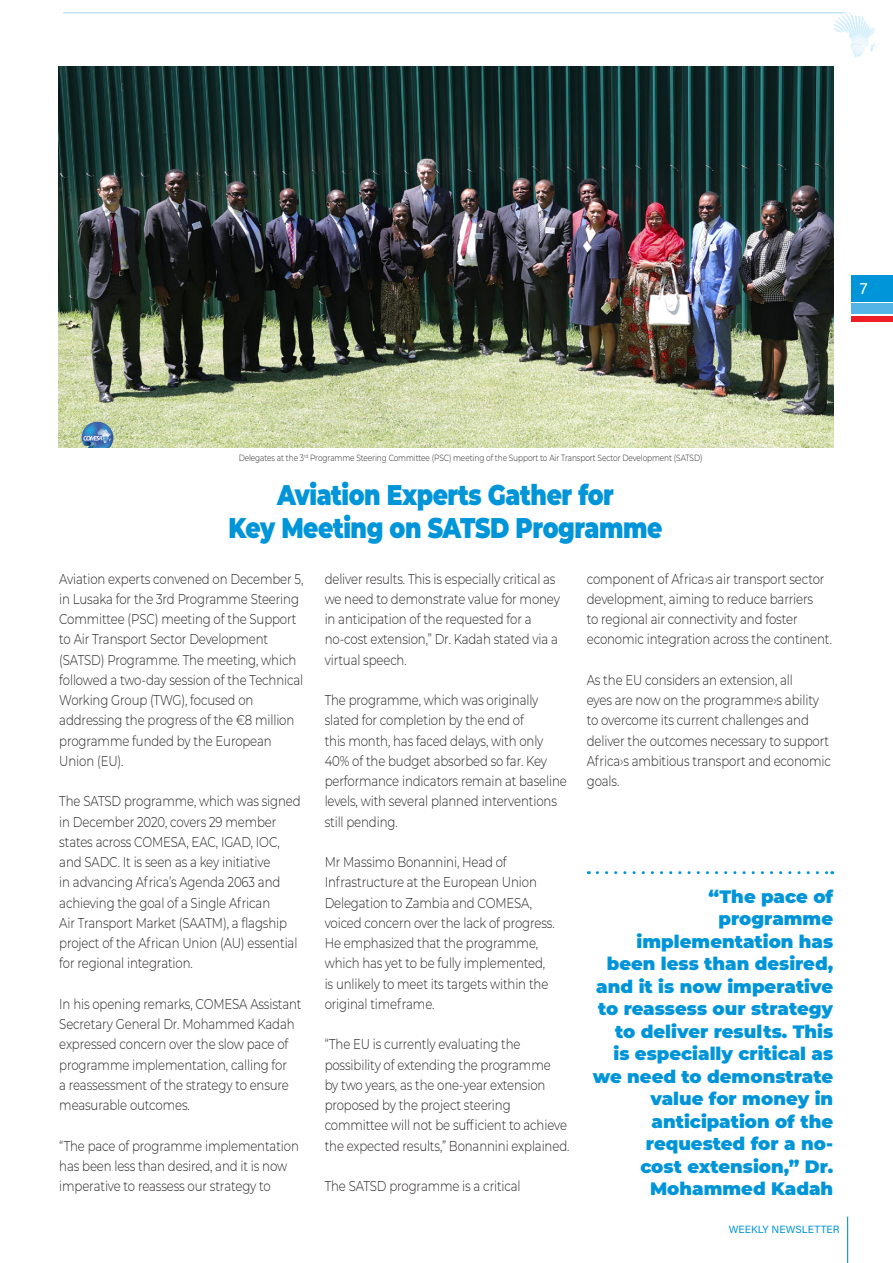
<style>
.page{position:relative;width:893px;height:1263px;background:#fff}
.page>*{position:absolute;margin:0;border:0;box-sizing:border-box;transform-origin:0 0}
.t1{font:900 28.5px "Montserrat";letter-spacing:-.02em;color:#0095d9;scale:.82 1}
.Pull_Quote_-_Under_Dotted_Line__Align_Ri{font:900 18px/22.5px "Montserrat";color:#0095d9;text-align:right}
.t2{font:16.5px "Acumin Variable Concept";color:#fff}
.t3{font:300 14.25px/20.2px "Montserrat";letter-spacing:-.01em;color:#231f20;scale:.82 1}
.t4{font:10.5px "Acumin Variable Concept";color:#0095d9}
.t5{font:300 9px "Montserrat";letter-spacing:-.01em;color:#231f20;scale:.82 1}
</style>
<div class="page">
<hr style="left:63px;top:13px;width:782px;height:1px;background:#0095d9">
<div style="left:851px;top:275px;width:42px;height:26px;background:#0095d9"></div>
<div style="left:851px;top:304px;width:42px;height:10px;background:#54b4e5"></div>
<div style="left:851px;top:316px;width:42px;height:5px;background:#ee1d23"></div>
<hr style="left:847px;top:1216px;width:1px;height:47px;background:#0095d9">
<svg style="left:833px;top:12px;width:45px;height:45px"></svg>
<img style="left:59px;top:67px;width:774px;height:381px">
<svg style="left:597px;top:871px;width:236px;height:3px"></svg>
<p class="t2" style="left:860px;top:277px;width:9px">7</p>
<p class="t5" style="left:239px;top:452px;width:567px">Delegates at the 3<sup>rd</sup> Programme Steering Committee (PSC) meeting of the Support to Air Transport Sector Development (SATSD)</p>
<p class="t1" style="left:277px;top:473px;width:412px">Aviation Experts Gather for</p>
<p class="t1" style="left:228px;top:506px;width:531px">Key Meeting on SATSD Programme</p>
<p class="t3" style="left:59px;top:568px;width:299px">Aviation experts convened on December 5, in Lusaka for the 3rd Programme Steering Committee (PSC) meeting of the Support to Air Transport Sector Development (SATSD) Programme. The meeting, which followed a two-day session of the Technical Working Group (TWG), focused on addressing the progress of the €8 million programme funded by the European Union (EU).</p>
<p class="t3" style="left:59px;top:791px;width:296px">The SATSD programme, which was signed in December 2020, covers 29 member states across COMESA, EAC, IGAD, IOC, and SADC. It is seen as a key initiative<br>in advancing Africa’s Agenda 2063 and achieving the goal of a Single African<br>Air Transport Market (SAATM), a flagship project of the African Union (AU) essential for regional integration.</p>
<p class="t3" style="left:59px;top:993px;width:297px">In his opening remarks, COMESA Assistant Secretary General Dr. Mohammed Kadah expressed concern over the slow pace of programme implementation, calling for<br>a reassessment of the strategy to ensure measurable outcomes.</p>
<p class="t3" style="left:59px;top:1135px;width:294px">“The pace of programme implementation has been less than desired, and it is now imperative to reassess our strategy to</p>
<p class="t3" style="left:587px;top:568px;width:300px">component of Africa›s air transport sector development, aiming to reduce barriers<br>to regional air connectivity and foster economic integration across the continent.</p>
<p class="t3" style="left:587px;top:669px;width:299px">As the EU considers an extension, all<br>eyes are now on the programme›s ability to overcome its current challenges and deliver the outcomes necessary to support Africa›s ambitious transport and economic goals.</p>
<p class="t3" style="left:325px;top:568px;width:288px">deliver results. This is especially critical as we need to demonstrate value for money in anticipation of the requested for a no-cost extension,” Dr. Kadah stated via a virtual speech.</p>
<p class="t3" style="left:325px;top:689px;width:297px">The programme, which was originally slated for completion by the end of<br>this month, has faced delays, with only 40% of the budget absorbed so far. Key performance indicators remain at baseline levels, with several planned interventions still pending.</p>
<p class="t3" style="left:325px;top:851px;width:282px">Mr Massimo Bonannini, Head of Infrastructure at the European Union Delegation to Zambia and COMESA, voiced concern over the lack of progress.<br>He emphasized that the programme, which has yet to be fully implemented, is unlikely to meet its targets within the original timeframe.</p>
<p class="t3" style="left:325px;top:1034px;width:300px">“The EU is currently evaluating the possibility of extending the programme<br>by two years, as the one-year extension proposed by the project steering committee will not be sufficient to achieve the expected results,” Bonannini explained.</p>
<p class="t3" style="left:325px;top:1175px;width:241px">The SATSD programme is a critical</p>
<p class="Pull_Quote_-_Under_Dotted_Line__Align_Ri" style="left:593px;top:884px;width:242px">“The pace of programme implementation has been less than desired, and it is now imperative to reassess our strategy to deliver results. This<br>is especially critical as we need to demonstrate value for money in anticipation of the requested for a no-<br>cost extension,” Dr.<br>Mohammed Kadah</p>
<p class="t4" style="left:729px;top:1222px;width:112px">WEEKLY NEWSLETTER</p>
</div>
